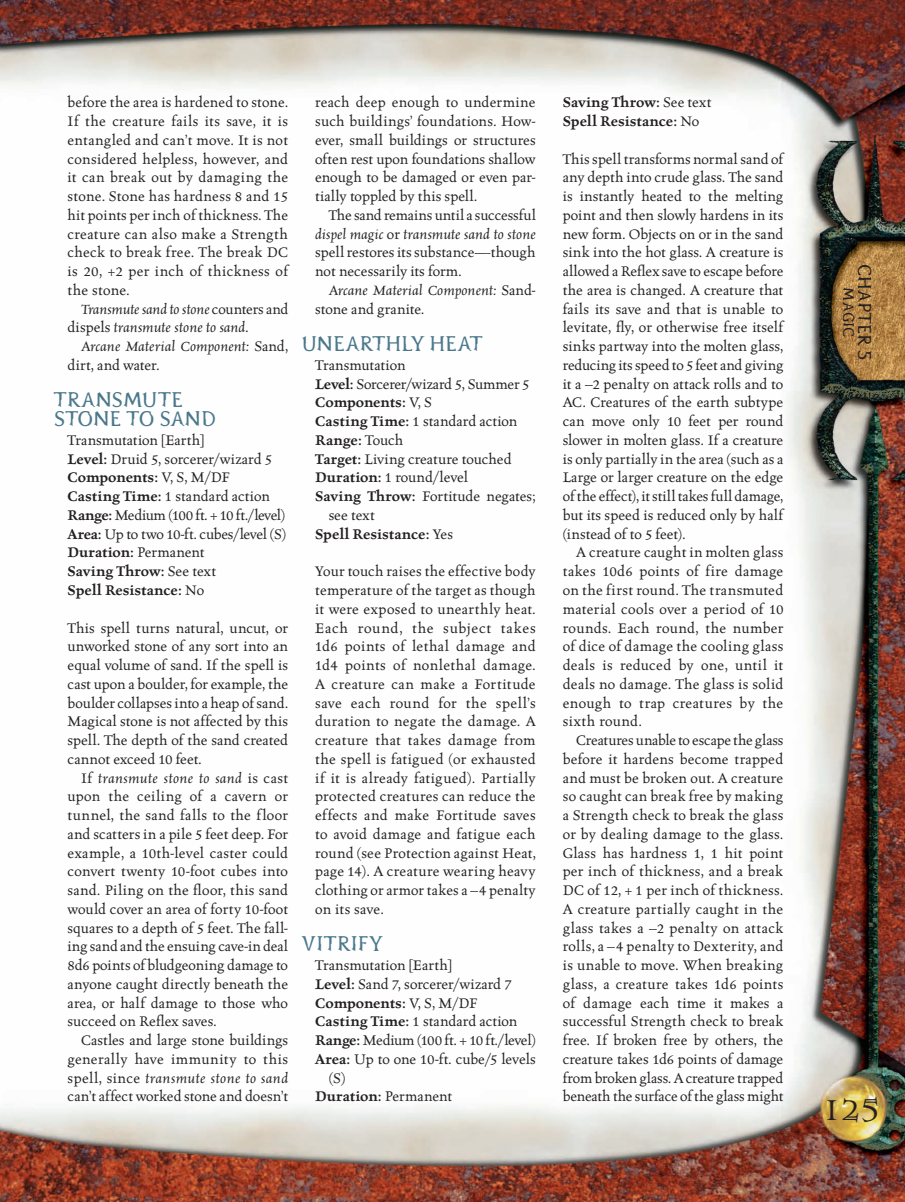
<style>
.page{position:relative;width:905px;height:1202px;background:#fff}
.page>*{position:absolute;margin:0;border:0;box-sizing:border-box;transform-origin:0 0}
.t1{font:33.75px "Alchemy Gold A24";color:#231f20}
.t2{font:20.55px/18.8px "Pterra dactyl";letter-spacing:-.005em;color:#4b788b}
.t3{font:20.55px "Pterra dactyl";letter-spacing:.02em;color:#4b788b}
.t4{font:18px "Pterra dactyl";letter-spacing:.015em;color:#231f20}
.t5{font:500 15.75px/18.8px "Celestia Antiqua";color:#231f20;text-align:justify}
.t6{font:italic 500 15.75px/18.8px "Celestia Antiqua";color:#231f20}
.t7{font:600 15.75px/18.8px "Celestia Antiqua";color:#231f20}
.t8{font:500 15.75px "Celestia Antiqua";letter-spacing:-.03em;color:#231f20}
.t9{font:500 15.75px "Celestia Antiqua";letter-spacing:-.02em;color:#231f20}
.t10{font:15px "Pterra dactyl";letter-spacing:-.005em;color:#231f20}
.s1{font-style:normal}
.s2{font-weight:600}
.s3{font-style:italic}
.s4{font-weight:500}
</style>
<div class="page">
<img style="left:0;top:0;width:905px;height:1202px">
<p class="t5" style="left:68px;top:94px;width:222px">before the area is hardened to stone.<br>If the creature fails its save, it is entangled and can’t move. It is not considered helpless, however, and it can break out by damaging the stone. Stone has hardness 8 and 15 hit points per inch of thickness. The creature can also make a Strength check to break free. The break DC is 20, +2 per inch of thickness of the stone.</p>
<p class="t6" style="left:68px;top:300px;width:222px;text-indent:14px">Transmute sand to stone <span class="s1">counters and dispels</span> transmute stone to sand.</p>
<p class="t6" style="left:68px;top:338px;width:222px;text-indent:13px">Arcane Material Component: <span class="s1">Sand, dirt, and water.</span></p>
<h2 class="t2" style="left:54px;top:393px;width:163px">TRANSMUTE<br>STONE TO SAND</h2>
<p class="t5" style="left:68px;top:431px;width:220px;text-align:left">Transmutation [Earth]<br><span class="s2">Level:</span> Druid 5, sorcerer/wizard 5<br><span class="s2">Components:</span> V, S, M/DF<br><span class="s2">Casting Time:</span> 1 standard action<br><span class="s2">Range:</span> Medium (100 ft. + 10 ft./level)<br><span class="s2">Area:</span> Up to two 10-ft. cubes/level (S)<br><span class="s2">Duration:</span> Permanent<br><span class="s2">Saving Throw:</span> See text<br><span class="s2">Spell Resistance:</span> No</p>
<p class="t5" style="left:68px;top:619px;width:222px">This spell turns natural, uncut, or unworked stone of any sort into an equal volume of sand. If the spell is cast upon a boulder, for example, the boulder collapses into a heap of sand.<br>Magical stone is not affected by this spell. The depth of the sand created cannot exceed 10 feet.</p>
<p class="t5" style="left:68px;top:769px;width:222px;text-indent:14px">If <span class="s3">transmute stone to sand</span> is cast upon the ceiling of a cavern or tunnel, the sand falls to the floor and scatters in a pile 5 feet deep. For example, a 10th-level caster could convert twenty 10-foot cubes into sand. Piling on the floor, this sand would cover an area of forty 10-foot squares to a depth of 5 feet. The fall&shy;ing sand and the ensuing cave-in deal 8d6 points of bludgeoning damage to anyone caught directly beneath the area, or half damage to those who succeed on Reflex saves.</p>
<p class="t5" style="left:68px;top:1031px;width:222px;text-indent:14px">Castles and large stone buildings generally have immunity to this spell, since <span class="s3">transmute stone to sand </span>can’t affect worked stone and doesn’t</p>
<p class="t5" style="left:315px;top:94px;width:222px">reach deep enough to undermine such buildings’ foundations. How&shy;ever, small buildings or structures often rest upon foundations shallow enough to be damaged or even par&shy;tially toppled by this spell.</p>
<p class="t5" style="left:315px;top:206px;width:222px;text-indent:14px">The sand remains until a successful <span class="s3">dispel magic</span> or <span class="s3">transmute sand to stone </span>spell restores its substance—though not necessarily its form.</p>
<p class="t6" style="left:315px;top:281px;width:222px;text-indent:14px">Arcane Material Component: <span class="s1">Sand&shy;stone and granite.</span></p>
<h2 class="t2" style="left:302px;top:337px;width:182px">UNEARTHLY HEAT</h2>
<p class="t5" style="left:315px;top:356px;width:92px">Transmutation</p>
<p class="t9" style="left:315px;top:377px;width:216px"><span class="s2">Level:</span> Sorcerer/wizard 5, Summer 5</p>
<p class="t7" style="left:315px;top:394px;width:118px">Components: <span class="s4">V, S</span></p>
<p class="t5" style="left:315px;top:412px;width:204px"><span class="s2">Casting Time:</span> 1 standard action</p>
<p class="t7" style="left:315px;top:431px;width:90px">Range: <span class="s4">Touch</span></p>
<p class="t5" style="left:315px;top:450px;width:198px"><span class="s2">Target:</span> Living creature touched</p>
<p class="t5" style="left:315px;top:469px;width:154px"><span class="s2">Duration:</span> 1 round/level</p>
<p class="t5" style="left:315px;top:487px;width:222px"><span class="s2">Saving Throw:</span> Fortitude negates;</p>
<p class="t5" style="left:329px;top:506px;width:48px">see text</p>
<p class="t7" style="left:315px;top:525px;width:139px">Spell Resistance: <span class="s4">Yes</span></p>
<p class="t5" style="left:315px;top:562px;width:222px">Your touch raises the effective body temperature of the target as though it were exposed to unearthly heat.<br>Each round, the subject takes 1d6 points of lethal damage and 1d4 points of nonlethal damage.<br>A creature can make a Fortitude save each round for the spell’s duration to negate the damage. A creature that takes damage from the spell is fatigued (or exhausted if it is already fatigued). Partially protected creatures can reduce the effects and make Fortitude saves to avoid damage and fatigue each round (see Protection against Heat, page 14). A creature wearing heavy clothing or armor takes a –4 penalty on its save.</p>
<h2 class="t3" style="left:302px;top:936px;width:82px">VITRIFY</h2>
<p class="t5" style="left:315px;top:956px;width:138px">Transmutation [Earth]</p>
<p class="t5" style="left:315px;top:975px;width:198px"><span class="s2">Level:</span> Sand 7, sorcerer/wizard 7</p>
<p class="t7" style="left:315px;top:994px;width:164px">Components: <span class="s4">V, S, M/DF</span></p>
<p class="t5" style="left:315px;top:1012px;width:204px"><span class="s2">Casting Time:</span> 1 standard action</p>
<p class="t8" style="left:315px;top:1033px;width:222px"><span class="s2">Range:</span> Medium (100 ft. + 10 ft./level)</p>
<p class="t5" style="left:315px;top:1050px;width:222px"><span class="s2">Area:</span> Up to one 10-ft. cube/5 levels</p>
<p class="t5" style="left:329px;top:1069px;width:18px">(S)</p>
<p class="t7" style="left:315px;top:1088px;width:138px">Duration: <span class="s4">Permanent</span></p>
<p class="t7" style="left:563px;top:94px;width:150px">Saving Throw: <span class="s4">See text<br></span>Spell Resistance: <span class="s4">No</span></p>
<p class="t5" style="left:563px;top:150px;width:222px">This spell transforms normal sand of any depth into crude glass. The sand is instantly heated to the melting point and then slowly hardens in its new form. Objects on or in the sand sink into the hot glass. A creature is allowed a Reflex save to escape before the area is changed. A creature that fails its save and that is unable to levitate, fly, or otherwise free itself sinks partway into the molten glass, reducing its speed to 5 feet and giving it a –2 penalty on attack rolls and to AC. Creatures of the earth subtype can move only 10 feet per round slower in molten glass. If a creature is only partially in the area (such as a Large or larger creature on the edge of the effect), it still takes full damage, but its speed is reduced only by half (instead of to 5 feet).</p>
<p class="t5" style="left:563px;top:544px;width:222px;text-indent:13px">A creature caught in molten glass takes 10d6 points of fire damage on the first round. The transmuted material cools over a period of 10 rounds. Each round, the number of dice of damage the cooling glass deals is reduced by one, until it deals no damage. The glass is solid enough to trap creatures by the sixth round.</p>
<p class="t5" style="left:563px;top:731px;width:222px;text-indent:14px">Creatures unable to escape the glass before it hardens become trapped and must be broken out. A creature so caught can break free by making a Strength check to break the glass or by dealing damage to the glass.<br>Glass has hardness 1, 1 hit point per inch of thickness, and a break DC of 12, + 1 per inch of thickness.<br>A creature partially caught in the glass takes a –2 penalty on attack rolls, a –4 penalty to Dexterity, and is unable to move. When breaking glass, a creature takes 1d6 points of damage each time it makes a successful Strength check to break free. If broken free by others, the creature takes 1d6 points of damage from broken glass. A creature trapped beneath the surface of the glass might</p>
<p class="t4" style="left:871px;top:264px;width:97px;rotate:90deg">CHAPTER 5</p>
<p class="t10" style="left:853px;top:287px;width:51px;rotate:90deg">MAGIC</p>
<h1 class="t1" style="left:822px;top:1088px;width:59px">125</h1>
</div>
